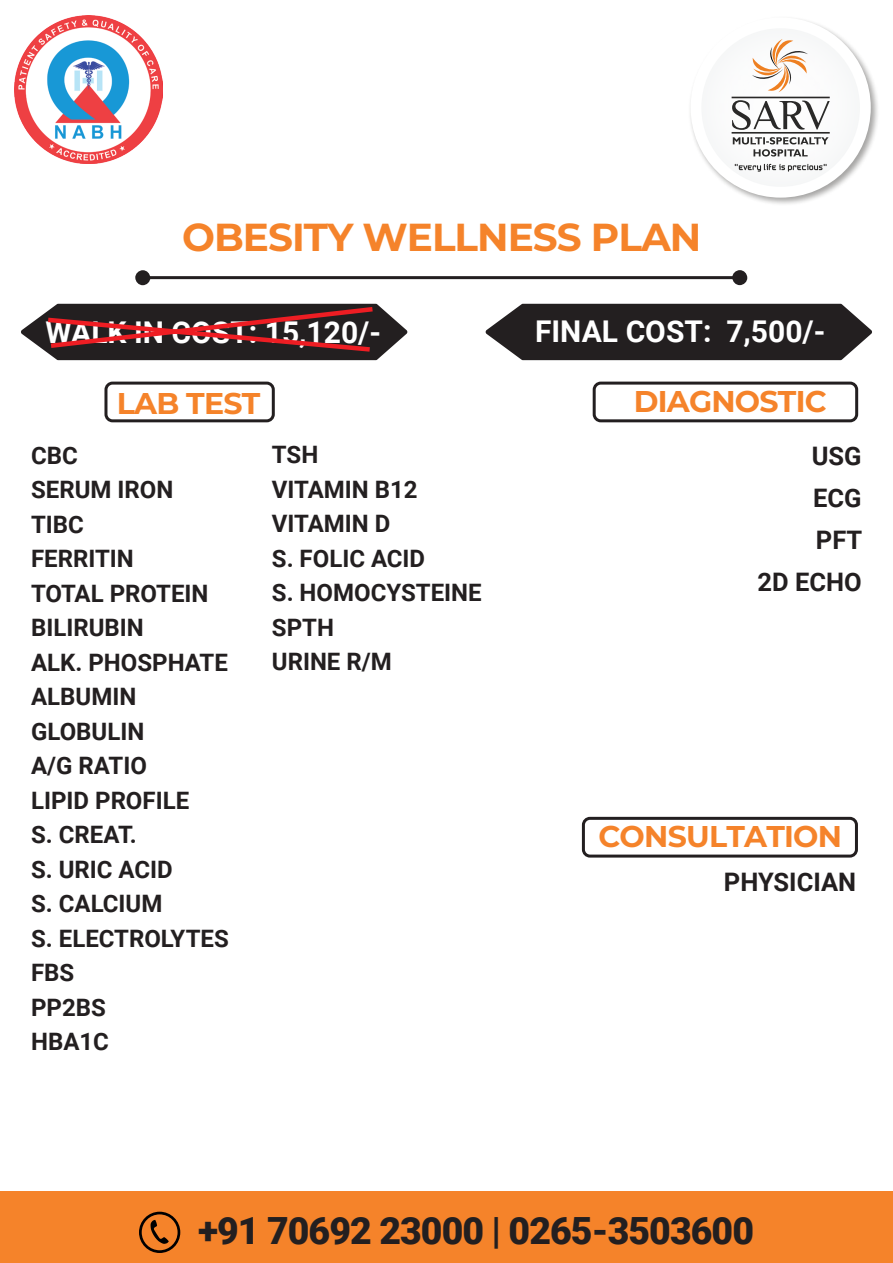
<style>
.page{position:relative;width:893px;height:1263px;background:#fff}
.page>*{position:absolute;margin:0;border:0;box-sizing:border-box;transform-origin:0 0}
.t1{font:700 39px "Montserrat";letter-spacing:-.025em;color:#f5832a}
.t2{font:900 37.5px "Roboto";letter-spacing:-.025em;color:#231f20}
.t3{font:700 30px "Roboto";color:#fff}
.t4{font:700 30px "Montserrat";letter-spacing:-.025em;color:#f5832a}
.t5{font:700 25.5px/42px "Roboto";color:#231f20;text-align:right}
.t6{font:700 24px/34.5px "Roboto";color:#231f20}
</style>
<div class="page">
<div style="left:582px;top:817px;width:276px;height:40px;border:3px solid #231f20;border-radius:7px"></div>
<img style="left:690px;top:21px;width:188px;height:183px">
<div style="left:691px;top:17px;width:180px;height:181px;background:#fff;border-radius:50%"></div>
<img style="left:701px;top:28px;width:159px;height:159px;border-radius:79px">
<svg style="left:752px;top:37px;width:56px;height:57px"></svg>
<svg style="left:732px;top:100px;width:98px;height:30px"></svg>
<hr style="left:732px;top:97px;width:98px;height:1px;background:#2a2928">
<hr style="left:732px;top:132px;width:98px;height:2px;background:#2a2928">
<svg style="left:733px;top:137px;width:95px;height:20px"></svg>
<svg style="left:735px;top:164px;width:92px;height:8px"></svg>
<img style="left:14px;top:15px;width:149px;height:148px">
<hr style="left:145px;top:276px;width:591px;height:3px;background:#231f20">
<div style="left:135px;top:270px;width:15px;height:15px;background:#231f20;border-radius:50%"></div>
<div style="left:732px;top:270px;width:15px;height:15px;background:#231f20;border-radius:50%"></div>
<svg style="left:485px;top:304px;width:387px;height:56px;background:#353132"></svg>
<svg style="left:21px;top:304px;width:387px;height:56px;background:#4f3133"></svg>
<div style="left:104px;top:382px;width:171px;height:40px;border:3px solid #231f20;border-radius:7px"></div>
<div style="left:0;top:1192px;width:893px;height:71px;background:#f5832a"></div>
<div style="left:593px;top:382px;width:265px;height:40px;border:3px solid #231f20;border-radius:7px"></div>
<svg style="left:139px;top:1211px;width:42px;height:42px"></svg>
<h1 class="t1" style="left:182px;top:212px;width:521px">OBESITY WELLNESS PLAN</h1>
<p class="t3" style="left:46px;top:311px;width:337px">WALK IN COST: 15,120/-</p>
<p class="t3" style="left:535px;top:310px;width:292px">FINAL COST: 7,500/-</p>
<p class="t4" style="left:117px;top:383px;width:145px">LAB TEST</p>
<p class="t4" style="left:634px;top:381px;width:195px">DIAGNOSTIC</p>
<p class="t6" style="left:31px;top:437px;width:199px">СВС<br>SERUM IRON<br>TIBC<br>FERRITIN<br>TOTAL PROTEIN<br>BILIRUBIN<br>ALK. PHOSPHATE<br>ALBUMIN<br>GLOBULIN<br>A/G RATIO<br>LIPID PROFILE<br>S. CREAT.<br>S. URIC ACID<br>S. CALCIUM<br>S. ELECTROLYTES<br>FBS<br>PP2BS<br>HBA1C</p>
<p class="t6" style="left:272px;top:437px;width:211px">TSH<br>VITAMIN B12<br>VITAMIN D<br>S. FOLIC ACID<br>S. HOMOCYSTEINE<br>SPTH<br>URINE R/M</p>
<p class="t5" style="left:757px;top:434px;width:106px">USG<br>ECG<br>PFT<br>2D ECHO</p>
<p class="t4" style="left:598px;top:817px;width:245px">CONSULTATION</p>
<p class="t5" style="left:724px;top:860px;width:134px">PHYSICIAN</p>
<h2 class="t2" style="left:198px;top:1204px;width:558px">+91 70692 23000 | 0265-3503600</h2>
</div>
